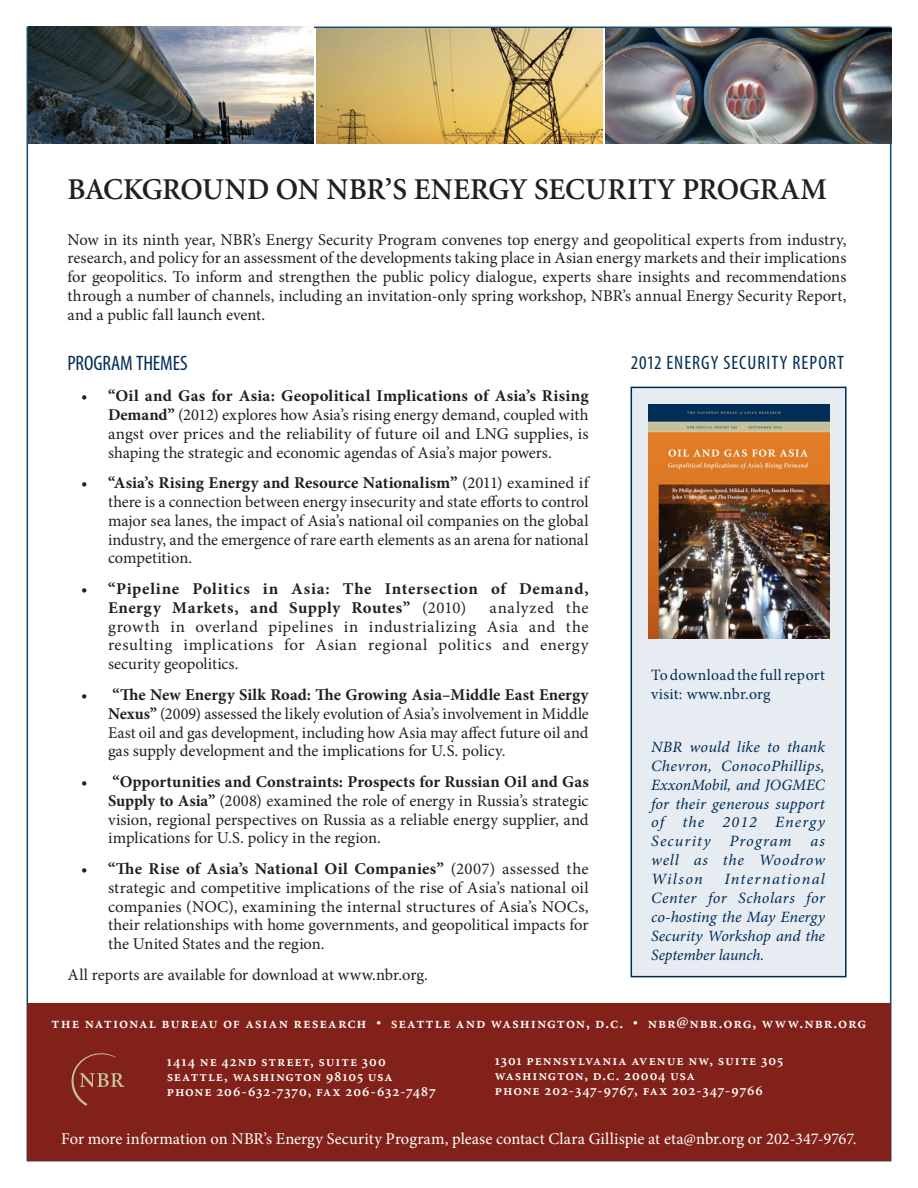
<style>
.page{position:relative;width:918px;height:1188px;background:#fff}
.page>*{position:absolute;margin:0;border:0;box-sizing:border-box;transform-origin:0 0}
.A__First_Level_Heade{font:30px "Minion Semibold SC";color:#231f20}
.t1{font:21.75px "Minion Semibold SC";color:#fff}
.A__Body_Text_1{font:condensed 21px "Myriad Pro";letter-spacing:-.005em;color:#002c55}
.A__Summary_Title{font:condensed 19.5px "Myriad Pro";letter-spacing:.05em;color:#002c55}
.PR__Text{font:16.5px/18.8px "Minion Pro";color:#231f20;text-align:justify}
.t2{font:16.5px "Minion Pro";color:#fff}
.t3{font:700 16.5px/18.8px "Minion Pro";letter-spacing:.035em;color:#231f20}
.box_text{font:italic 15.75px/18.9px "Minion Pro";letter-spacing:.02em;color:#002c55;text-align:justify}
.NBR_Address{font:15.75px "Minion Semibold SC";letter-spacing:.065em;color:#fff}
.box_text-2{font:15.75px/18.9px "Minion Pro";letter-spacing:.02em;color:#002c55}
.NBR_Address-2{font:15px "Minion Semibold SC";letter-spacing:.06em;color:#fff}
.s1{font-weight:700}
.s2{font-weight:400}
.s3{font-size:15px}
</style>
<div class="page">
<div style="left:27px;top:1003px;width:864px;height:158px;background:#82211a"></div>
<svg style="left:71px;top:1054px;width:54px;height:52px"></svg>
<img style="left:317px;top:29px;width:285px;height:115px">
<img style="left:606px;top:29px;width:285px;height:115px">
<img style="left:28px;top:27px;width:286px;height:117px">
<div style="left:631px;top:387px;width:216px;height:590px;background:#e7ecf3;border:2px solid #002c55"></div>
<img style="left:648px;top:405px;width:181px;height:234px">
<p class="A__First_Level_Heade" style="left:68px;top:174px;width:761px">BACKGROUND ON NBR’S ENERGY SECURITY PROGRAM</p>
<p class="PR__Text" style="left:68px;top:230px;width:781px">Now in its ninth year, NBR’s Energy Security Program convenes top energy and geopolitical experts from industry, research, and policy for an assessment of the developments taking place in Asian energy markets and their implications for geopolitics. To inform and strengthen the public policy dialogue, experts share insights and recommendations through a number of channels, including an invitation-only spring workshop, NBR’s annual Energy Security Report, and a public fall launch event.</p>
<p class="A__Summary_Title" style="left:631px;top:351px;width:215px">2012 ENERGY SECURITY REPORT</p>
<p class="A__Body_Text_1" style="left:68px;top:351px;width:122px">PROGRAM THEMES</p>
<p class="PR__Text" style="left:108px;top:387px;width:482px;text-indent:-27px">• <span class="s1">“Oil and Gas for Asia: Geopolitical Implications of Asia’s Rising Demand”</span> (2012) explores how Asia’s rising energy demand, coupled with angst over prices and the reliability of future oil and LNG supplies, is shaping the strategic and economic agendas of Asia’s major powers.</p>
<p class="PR__Text" style="left:108px;top:474px;width:482px;text-indent:-27px">• <span class="s1">“Asia’s Rising Energy and Resource Nationalism”</span> (2011) examined if there is a connection between energy insecurity and state efforts to control major sea lanes, the impact of Asia’s national oil companies on the global industry, and the emergence of rare earth elements as an arena for national competition.</p>
<p class="t3" style="left:108px;top:579px;width:482px;text-indent:-27px"><span class="s2">•</span> “Pipeline Politics in Asia: The Intersection of Demand,<br>Energy Markets, and Supply Routes” <span class="s2">(2010)</span></p>
<p class="PR__Text" style="left:108px;top:598px;width:482px;text-indent:381px">analyzed the growth in overland pipelines in industrializing Asia and the resulting implications for Asian regional politics and energy security geopolitics.</p>
<p class="PR__Text" style="left:108px;top:685px;width:482px;text-indent:-27px">• <span class="s1">“The New Energy Silk Road: The Growing Asia–Middle East Energy Nexus”</span> (2009) assessed the likely evolution of Asia’s involvement in Middle East oil and gas development, including how Asia may affect future oil and gas supply development and the implications for U.S. policy.</p>
<p class="PR__Text" style="left:108px;top:773px;width:482px;text-indent:-27px">• <span class="s1">“Opportunities and Constraints: Prospects for Russian Oil and Gas Supply to Asia”</span> (2008) examined the role of energy in Russia’s strategic vision, regional perspectives on Russia as a reliable energy supplier, and implications for U.S. policy in the region.</p>
<p class="PR__Text" style="left:108px;top:860px;width:482px;text-indent:-27px">• <span class="s1">“The Rise of Asia’s National Oil Companies”</span> (2007) assessed the strategic and competitive implications of the rise of Asia’s national oil companies (NOC), examining the internal structures of Asia’s NOCs, their relationships with home governments, and geopolitical impacts for the United States and the region.</p>
<p class="PR__Text" style="left:68px;top:966px;width:362px">All reports are available for download at www.nbr.org.</p>
<p class="box_text-2" style="left:651px;top:666px;width:175px">To download the full report visit: www.nbr.org</p>
<p class="box_text" style="left:651px;top:737px;width:175px">NBR would like to thank Chevron, ConocoPhillips, ExxonMobil, and JOGMEC for their generous support of the 2012 Energy Security Program as well as the Woodrow Wilson</p>
<p class="box_text" style="left:651px;top:870px;width:175px;text-indent:73px">International Center for Scholars for co‑hosting the May Energy Security Workshop and the September launch.</p>
<p class="NBR_Address" style="left:52px;top:1015px;width:816px">the national bureau of asian research • seattle and washington, d.c. • nbr@nbr.org, www.nbr.org</p>
<p class="NBR_Address-2" style="left:167px;top:1054px;width:220px">1414 ne 42nd street, suite 300</p>
<p class="NBR_Address-2" style="left:167px;top:1069px;width:227px">seattle, washington 98105 usa</p>
<p class="NBR_Address-2" style="left:167px;top:1084px;width:270px">phone 206-632-7370, fax 206-632-7487</p>
<p class="NBR_Address-2" style="left:495px;top:1053px;width:290px">1301 pennsylvania avenue nw, suite 305</p>
<p class="NBR_Address-2" style="left:495px;top:1068px;width:202px">washington, d.c. 20004 usa</p>
<p class="NBR_Address-2" style="left:495px;top:1083px;width:269px">phone 202-347-9767, fax 202-347-9766</p>
<p class="t2" style="left:61px;top:1127px;width:797px">For more information on NBR’s Energy Security Program, please contact Clara Gillispie at eta@nbr.org or 202-347-9767.</p>
<p class="t1" style="left:130px;top:1130px;width:659px">report brief • asia<span class="s3">’</span>s rising resource nationalism • september 2011</p>
</div>
